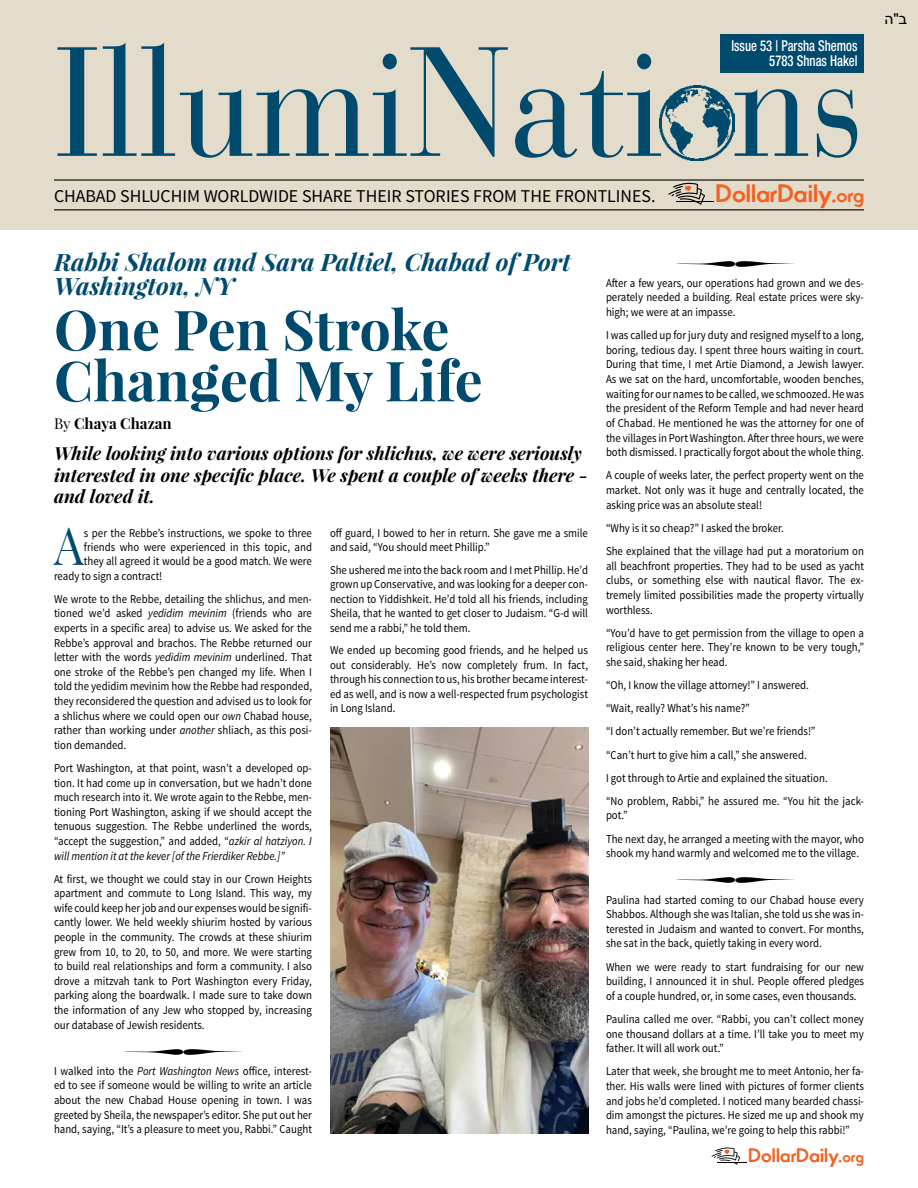
<style>
.page{position:relative;width:918px;height:1188px;background:#fff}
.page>*{position:absolute;margin:0;border:0;box-sizing:border-box;transform-origin:0 0}
.t1{font:154.2px "Bauer Bodoni Std";color:#004a6e;scale:.9 1}
.t2{font:700 55.5px/51px "Playfair Display";color:#004a6e}
.t3{font:52.2px "Playfair Display";color:#004a6e;scale:.9 1}
.t4{font:italic 700 24px/24px "Playfair Display";color:#004a6e}
.t5{font:700 24px "Movement";letter-spacing:-.005em;color:#f26323}
.t6{font:700 18.6px "Movement";letter-spacing:-.005em;color:#f26323}
.Intro{font:italic 700 18px/21.6px "Playfair Display";color:#000}
.t7{font:18px "Source Sans Pro";color:#000}
.t8{font:500 condensed 15px/15px "Helvetica Neue LT Std";color:#fff;text-align:right;scale:.85 1}
.t9{font:700 15px "Playfair Display";color:#000}
.t10{font:15px "Arial";color:#000}
.t11{font:12px/14.5px "Source Sans Pro";color:#000;text-align:justify;scale:.9 1}
.s1{color:#e4dcca}
.s2{font-size:19.05px}
.s3{font-weight:400}
.s4{font-style:italic}
.s5{font-size:14.85px}
</style>
<div class="page">
<div style="left:0;top:0;width:918px;height:230px;background:#e4dcca"></div>
<hr style="left:54px;top:179px;width:810px;height:2px;background:#000">
<hr style="left:54px;top:209px;width:810px;height:1px;background:#000">
<div style="left:720px;top:34px;width:144px;height:38px;background:#004a6e"></div>
<svg style="left:668px;top:183px;width:37px;height:22px"></svg>
<hr style="left:676px;top:201px;width:37px;height:1px;background:#000">
<img style="left:660px;top:85px;width:75px;height:76px">
<svg style="left:712px;top:1147px;width:28px;height:18px"></svg>
<hr style="left:717px;top:1161px;width:30px;height:1px;background:#fff">
<hr style="left:717px;top:1162px;width:30px;height:1px;background:#000">
<img style="left:330px;top:728px;width:258px;height:405px">
<p class="t8" style="left:731px;top:38px;width:150px">Issue 53 | Parsha Shemos<br>5783 Shnas Hakel</p>
<p class="t1" style="left:54px;top:11px;width:902px">IllumiNati<span class="s1">o</span>ns</p>
<p class="t7" style="left:54px;top:185px;width:603px">CHABAD SHLUCHIM WORLDWIDE SHARE THEIR STORIES FROM THE FRONTLINES.</p>
<p class="t5" style="left:716px;top:178px;width:150px">DollarDaily.<span class="s2">org</span></p>
<p class="t4" style="left:54px;top:249px;width:518px">Rabbi Shalom and Sara Paltiel, Chabad of Port<br>Washington, NY</p>
<p class="t2" style="left:54px;top:304px;width:430px">One Pen Stroke<br>Changed My Life</p>
<p class="t9" style="left:54px;top:414px;width:119px"><span class="s3">By</span> Chaya Chazan</p>
<p class="Intro" style="left:54px;top:442px;width:535px">While looking into various options for shlichus, we were seriously interested in one specific place. We spent a couple of weeks there - and loved it.</p>
<p class="t3" style="left:54px;top:513px;width:34px">A</p>
<p class="t11" style="left:84px;top:526px;width:255px">s per the Rebbe’s instructions, we spoke to three</p>
<p class="t11" style="left:84px;top:540px;width:255px">friends who were experienced in this topic, and</p>
<p class="t11" style="left:84px;top:554px;width:255px">they all agreed it would be a good match. We were</p>
<p class="t11" style="left:54px;top:569px;width:122px">ready to sign a contract!</p>
<p class="t11" style="left:54px;top:592px;width:288px">We wrote to the Rebbe, detailing the shlichus, and men&shy;tioned we’d asked <span class="s4">yedidim mevinim</span> (friends who are experts in a specific area) to advise us. We asked for the Rebbe’s approval and brachos. The Rebbe returned our letter with the words <span class="s4">yedidim mevinim</span> underlined. That one stroke of the Rebbe’s pen changed my life. When I told the yedidim mevinim how the Rebbe had responded, they reconsidered the question and advised us to look for a shlichus where we could open our <span class="s4">own</span> Chabad house, rather than working under <span class="s4">another</span> shliach, as this posi&shy;tion demanded.</p>
<p class="t11" style="left:54px;top:761px;width:288px">Port Washington, at that point, wasn’t a developed op&shy;tion. It had come up in conversation, but we hadn’t done much research into it. We wrote again to the Rebbe, men&shy;tioning Port Washington, asking if we should accept the tenuous suggestion. The Rebbe underlined the words, “accept the suggestion,” and added, “<span class="s4">azkir al hatziyon. I will mention it at the kever [of the Frierdiker Rebbe.]”</span></p>
<p class="t11" style="left:54px;top:872px;width:288px">At first, we thought we could stay in our Crown Heights apartment and commute to Long Island. This way, my wife could keep her job and our expenses would be signifi&shy;cantly lower. We held weekly shiurim hosted by various people in the community. The crowds at these shiurim grew from 10, to 20, to 50, and more. We were starting to build real relationships and form a community. I also drove a mitzvah tank to Port Washington every Friday, parking along the boardwalk. I made sure to take down the information of any Jew who stopped by, increasing our database of Jewish residents.</p>
<p class="t11" style="left:54px;top:1064px;width:288px">I walked into the <span class="s4">Port Washington News</span> office, interest-</p>
<p class="t11" style="left:54px;top:1078px;width:288px">ed to see if someone would be willing to write an article about the new Chabad House opening in town. I was greeted by Sheila, the newspaper’s editor. She put out her hand, saying, “It’s a pleasure to meet you, Rabbi.” Caught</p>
<p class="t11" style="left:330px;top:526px;width:288px">off guard, I bowed to her in return. She gave me a smile and said, “You should meet Phillip.”</p>
<p class="t11" style="left:330px;top:563px;width:288px">She ushered me into the back room and I met Phillip. He’d grown up Conservative, and was looking for a deeper con&shy;nection to Yiddishkeit. He’d told all his friends, including Sheila, that he wanted to get closer to Judaism. “G-d will send me a rabbi,” he told them.</p>
<p class="t11" style="left:330px;top:644px;width:288px">We ended up becoming good friends, and he helped us out considerably. He’s now completely frum. In fact, through his connection to us, his brother became interest&shy;ed as well, and is now a well-respected frum psychologist in Long Island.</p>
<p class="t11" style="left:606px;top:276px;width:288px">After a few years, our operations had grown and we des-</p>
<p class="t11" style="left:606px;top:290px;width:288px">perately needed a building. Real estate prices were sky&shy;high; we were at an impasse.</p>
<p class="t11" style="left:606px;top:328px;width:288px">I was called up for jury duty and resigned myself to a long, boring, tedious day. I spent three hours waiting in court.<br>During that time, I met Artie Diamond, a Jewish lawyer.<br>As we sat on the hard, uncomfortable, wooden benches, waiting for our names to be called, we schmoozed. He was the president of the Reform Temple and had never heard of Chabad. He mentioned he was the attorney for one of the villages in Port Washington. After three hours, we were both dismissed. I practically forgot about the whole thing.</p>
<p class="t11" style="left:606px;top:468px;width:288px">A couple of weeks later, the perfect property went on the market. Not only was it huge and centrally located, the asking price was an absolute steal!</p>
<p class="t11" style="left:606px;top:521px;width:199px">“Why is it so cheap?” I asked the broker.</p>
<p class="t11" style="left:606px;top:544px;width:288px">She explained that the village had put a moratorium on all beachfront properties. They had to be used as yacht clubs, or something else with nautical flavor. The ex&shy;tremely limited possibilities made the property virtually worthless.</p>
<p class="t11" style="left:606px;top:626px;width:288px">“You’d have to get permission from the village to open a religious center here. They’re known to be very tough,” she said, shaking her head.</p>
<p class="t11" style="left:606px;top:678px;width:227px">“Oh, I know the village attorney!” I answered.</p>
<p class="t11" style="left:606px;top:701px;width:161px">“Wait, really? What’s his name?”</p>
<p class="t11" style="left:606px;top:724px;width:234px">“I don’t actually remember. But we’re friends!”</p>
<p class="t11" style="left:606px;top:748px;width:225px">“Can’t hurt to give him a call,” she answered.</p>
<p class="t11" style="left:606px;top:771px;width:248px">I got through to Artie and explained the situation.</p>
<p class="t11" style="left:606px;top:794px;width:288px">“No problem, Rabbi,” he assured me. “You hit the jack&shy;pot.”</p>
<p class="t11" style="left:606px;top:831px;width:288px">The next day, he arranged a meeting with the mayor, who shook my hand warmly and welcomed me to the village.</p>
<p class="t11" style="left:606px;top:892px;width:288px">Paulina had started coming to our Chabad house every<br>Shabbos. Although she was Italian, she told us she was in-</p>
<p class="t11" style="left:606px;top:922px;width:288px">terested in Judaism and wanted to convert. For months, she sat in the back, quietly taking in every word.</p>
<p class="t11" style="left:606px;top:959px;width:288px">When we were ready to start fundraising for our new building, I announced it in shul. People offered pledges of a couple hundred, or, in some cases, even thousands.</p>
<p class="t11" style="left:606px;top:1012px;width:288px">Paulina called me over. “Rabbi, you can’t collect money one thousand dollars at a time. I’ll take you to meet my father. It will all work out.”</p>
<p class="t11" style="left:606px;top:1064px;width:288px">Later that week, she brought me to meet Antonio, her fa&shy;ther. His walls were lined with pictures of former clients and jobs he’d completed. I noticed many bearded chassi&shy;dim amongst the pictures. He sized me up and shook my hand, saying, “Paulina, we’re going to help this rabbi!”</p>
<p class="t6" style="left:749px;top:1144px;width:117px">DollarDaily.<span class="s5">org</span></p>
<p class="t10" style="left:884px;top:9px;width:24px">ה ב"</p>
</div>
